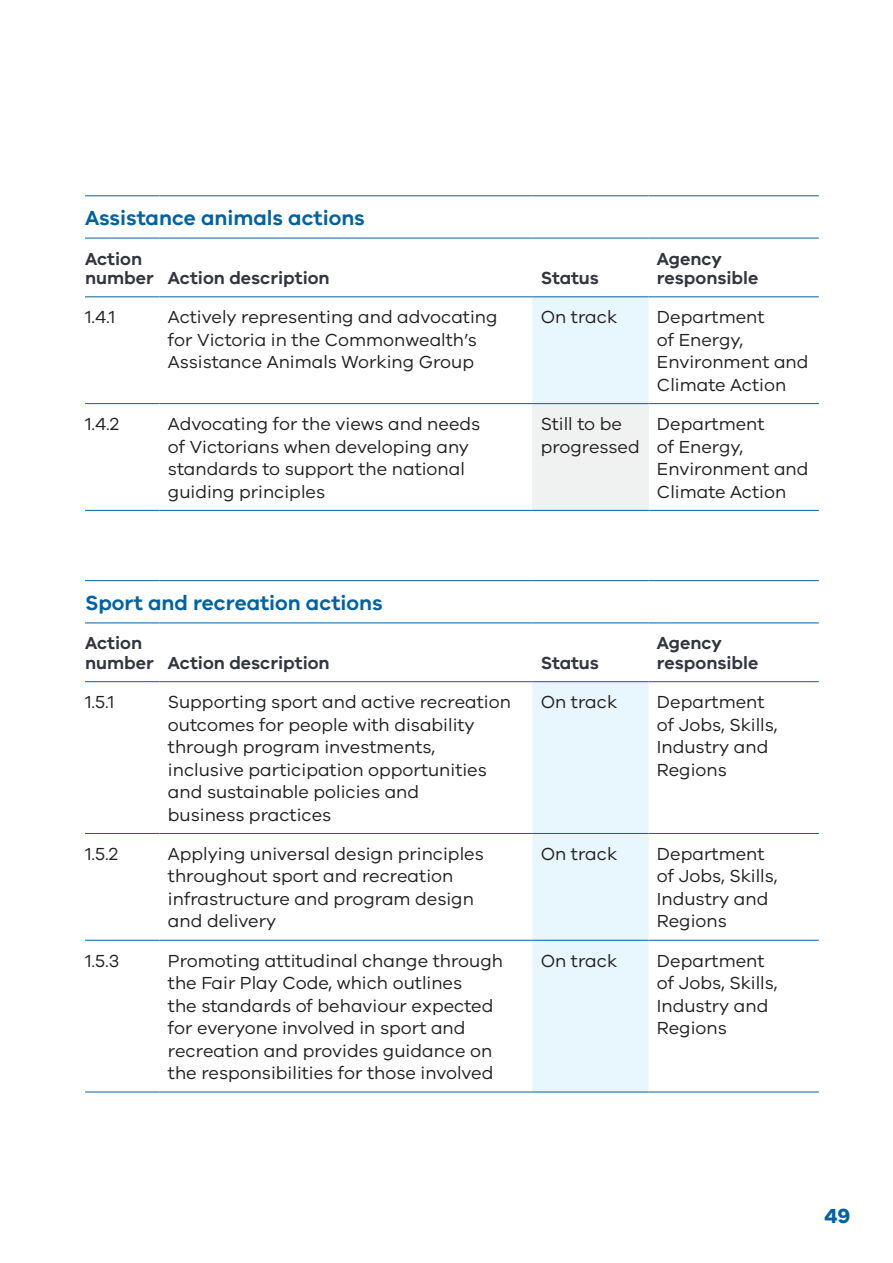
<style>
.page{position:relative;width:893px;height:1263px;background:#fff}
.page>*{position:absolute;margin:0;border:0;box-sizing:border-box;transform-origin:0 0}
.Head_3_action{font:600 21px "VIC";color:#0062a3}
.t1{font:700 21px "VIC";color:#0062a3}
.Body_Copy_12pt{font:18px/22.5px "VIC";color:#231f20}
.Heading_4_Text{font:600 18px/19.5px "VIC";color:#323640}
</style>
<div class="page">
<svg style="left:532px;top:298px;width:116px;height:794px;fill:#e8f6fd"></svg>
<div style="left:532px;top:404px;width:116px;height:106px;background:#f0f2f1"></div>
<hr style="left:85px;top:238px;width:74px;height:1px;background:#0062a3">
<hr style="left:159px;top:238px;width:373px;height:1px;background:#0062a3">
<hr style="left:532px;top:238px;width:116px;height:1px;background:#0062a3">
<hr style="left:648px;top:238px;width:171px;height:1px;background:#0062a3">
<hr style="left:85px;top:297px;width:74px;height:1px;background:#0062a3">
<hr style="left:159px;top:297px;width:373px;height:1px;background:#0062a3">
<hr style="left:532px;top:297px;width:116px;height:1px;background:#0062a3">
<hr style="left:648px;top:297px;width:171px;height:1px;background:#0062a3">
<hr style="left:85px;top:623px;width:74px;height:1px;background:#0062a3">
<hr style="left:159px;top:623px;width:373px;height:1px;background:#0062a3">
<hr style="left:532px;top:623px;width:116px;height:1px;background:#0062a3">
<hr style="left:648px;top:623px;width:171px;height:1px;background:#0062a3">
<hr style="left:85px;top:681px;width:74px;height:1px;background:#0062a3">
<hr style="left:159px;top:681px;width:373px;height:1px;background:#0062a3">
<hr style="left:532px;top:681px;width:116px;height:1px;background:#0062a3">
<hr style="left:648px;top:681px;width:171px;height:1px;background:#0062a3">
<hr style="left:85px;top:1092px;width:74px;height:1px;background:#0062a3">
<hr style="left:159px;top:1092px;width:373px;height:1px;background:#0062a3">
<hr style="left:532px;top:1092px;width:116px;height:1px;background:#0062a3">
<hr style="left:648px;top:1092px;width:171px;height:1px;background:#0062a3">
<hr style="left:85px;top:196px;width:74px;height:1px;background:#0062a3">
<hr style="left:159px;top:196px;width:373px;height:1px;background:#0062a3">
<hr style="left:532px;top:196px;width:116px;height:1px;background:#0062a3">
<hr style="left:648px;top:196px;width:171px;height:1px;background:#0062a3">
<hr style="left:85px;top:403px;width:74px;height:1px;background:#0062a3">
<hr style="left:159px;top:403px;width:373px;height:1px;background:#0062a3">
<hr style="left:532px;top:403px;width:116px;height:1px;background:#0062a3">
<hr style="left:648px;top:403px;width:171px;height:1px;background:#0062a3">
<hr style="left:85px;top:510px;width:74px;height:1px;background:#0062a3">
<hr style="left:159px;top:510px;width:373px;height:1px;background:#0062a3">
<hr style="left:532px;top:510px;width:116px;height:1px;background:#0062a3">
<hr style="left:648px;top:510px;width:171px;height:1px;background:#0062a3">
<hr style="left:85px;top:580px;width:74px;height:1px;background:#0062a3">
<hr style="left:159px;top:580px;width:373px;height:1px;background:#0062a3">
<hr style="left:532px;top:580px;width:116px;height:1px;background:#0062a3">
<hr style="left:648px;top:580px;width:171px;height:1px;background:#0062a3">
<hr style="left:85px;top:833px;width:74px;height:1px;background:#0062a3">
<hr style="left:159px;top:833px;width:373px;height:1px;background:#0062a3">
<hr style="left:532px;top:833px;width:116px;height:1px;background:#0062a3">
<hr style="left:648px;top:833px;width:171px;height:1px;background:#0062a3">
<hr style="left:85px;top:940px;width:74px;height:1px;background:#0062a3">
<hr style="left:159px;top:940px;width:373px;height:1px;background:#0062a3">
<hr style="left:532px;top:940px;width:116px;height:1px;background:#0062a3">
<hr style="left:648px;top:940px;width:171px;height:1px;background:#0062a3">
<p class="Head_3_action" style="left:85px;top:205px;width:281px">Assistance animals actions</p>
<h4 class="Heading_4_Text" style="left:85px;top:248px;width:70px">Action number</h4>
<h4 class="Heading_4_Text" style="left:168px;top:268px;width:163px">Action description</h4>
<h4 class="Heading_4_Text" style="left:541px;top:268px;width:60px">Status</h4>
<h4 class="Heading_4_Text" style="left:657px;top:248px;width:103px">Agency responsible</h4>
<p class="Body_Copy_12pt" style="left:85px;top:305px;width:32px">1.4.1</p>
<p class="Body_Copy_12pt" style="left:168px;top:305px;width:331px">Actively representing and advocating for Victoria in the Commonwealth’s<br>Assistance Animals Working Group</p>
<p class="Body_Copy_12pt" style="left:541px;top:305px;width:78px">On track</p>
<p class="Body_Copy_12pt" style="left:657px;top:305px;width:153px">Department<br>of Energy,<br>Environment and<br>Climate Action</p>
<p class="Body_Copy_12pt" style="left:85px;top:412px;width:36px">1.4.2</p>
<p class="Body_Copy_12pt" style="left:168px;top:412px;width:314px">Advocating for the views and needs of Victorians when developing any standards to support the national guiding principles</p>
<p class="Body_Copy_12pt" style="left:541px;top:412px;width:101px">Still to be progressed</p>
<p class="Body_Copy_12pt" style="left:657px;top:412px;width:153px">Department<br>of Energy,<br>Environment and<br>Climate Action</p>
<p class="Head_3_action" style="left:85px;top:590px;width:299px">Sport and recreation actions</p>
<h4 class="Heading_4_Text" style="left:85px;top:633px;width:70px">Action number</h4>
<h4 class="Heading_4_Text" style="left:168px;top:652px;width:163px">Action description</h4>
<h4 class="Heading_4_Text" style="left:541px;top:652px;width:60px">Status</h4>
<h4 class="Heading_4_Text" style="left:657px;top:633px;width:103px">Agency responsible</h4>
<p class="Body_Copy_12pt" style="left:85px;top:690px;width:31px">1.5.1</p>
<p class="Body_Copy_12pt" style="left:168px;top:690px;width:344px">Supporting sport and active recreation outcomes for people with disability through program investments, inclusive participation opportunities and sustainable policies and<br>business practices</p>
<p class="Body_Copy_12pt" style="left:541px;top:690px;width:78px">On track</p>
<p class="Body_Copy_12pt" style="left:657px;top:690px;width:122px">Department of Jobs, Skills,<br>Industry and<br>Regions</p>
<p class="Body_Copy_12pt" style="left:85px;top:842px;width:35px">1.5.2</p>
<p class="Body_Copy_12pt" style="left:168px;top:842px;width:317px">Applying universal design principles throughout sport and recreation infrastructure and program design and delivery</p>
<p class="Body_Copy_12pt" style="left:541px;top:842px;width:78px">On track</p>
<p class="Body_Copy_12pt" style="left:657px;top:842px;width:122px">Department of Jobs, Skills,<br>Industry and<br>Regions</p>
<p class="Body_Copy_12pt" style="left:85px;top:949px;width:36px">1.5.3</p>
<p class="Body_Copy_12pt" style="left:168px;top:949px;width:337px">Promoting attitudinal change through the Fair Play Code, which outlines<br>the standards of behaviour expected for everyone involved in sport and recreation and provides guidance on the responsibilities for those involved</p>
<p class="Body_Copy_12pt" style="left:541px;top:949px;width:78px">On track</p>
<p class="Body_Copy_12pt" style="left:657px;top:949px;width:122px">Department of Jobs, Skills,<br>Industry and<br>Regions</p>
<p class="t1" style="left:824px;top:1202px;width:27px">49</p>
</div>
